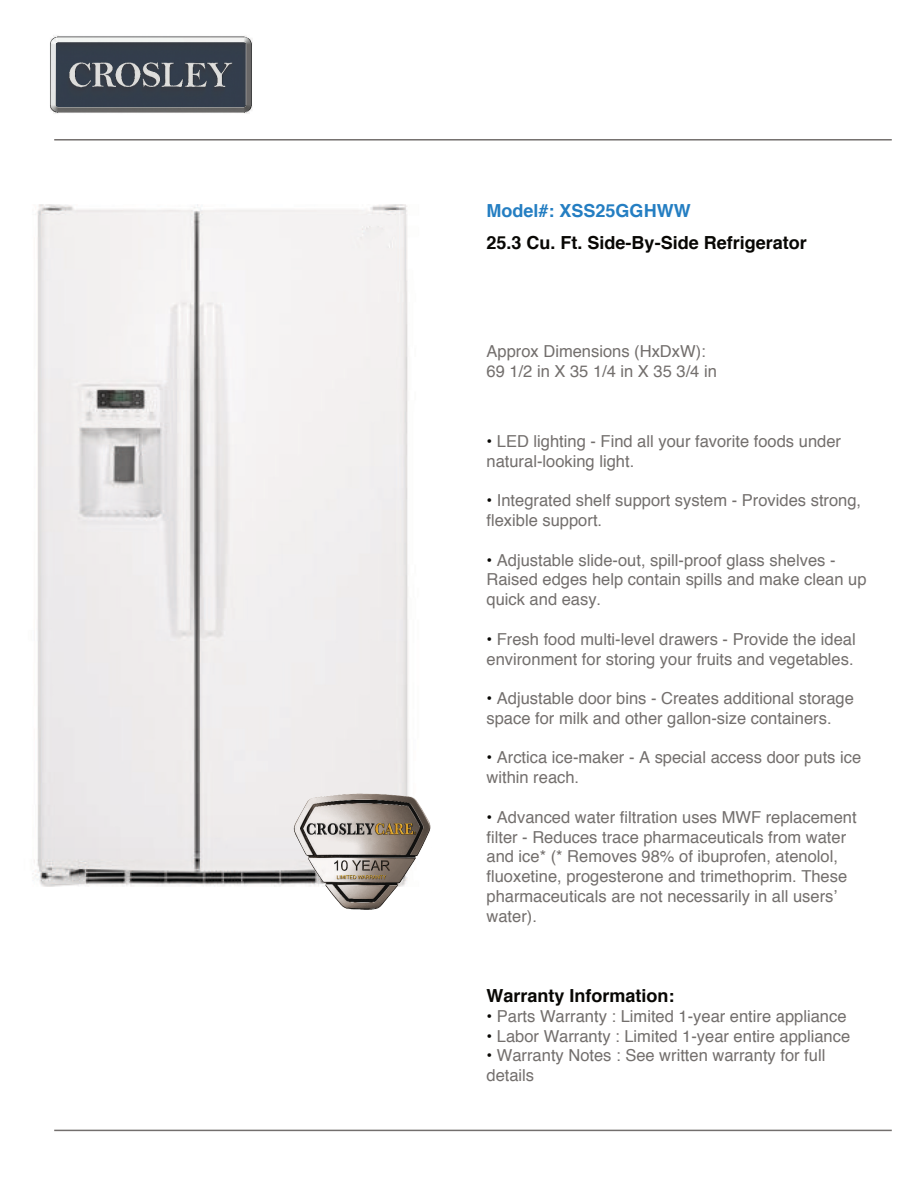
<style>
.page{position:relative;width:919px;height:1189px;background:#fff}
.page>*{position:absolute;margin:0;border:0;box-sizing:border-box;transform-origin:0 0}
.t1{font:700 18px "Helvetica";color:#080704}
.t2{font:700 18px "Helvetica";color:#247ec2}
.t3{font:16.5px/19.8px "Helvetica";color:#736f6d}
.s1{font-weight:700;color:#080704}
</style>
<div class="page">
<hr style="left:54px;top:139px;width:837px;height:1px;background:#736f6d">
<img style="left:32px;top:204px;width:377px;height:682px">
<hr style="left:54px;top:1129px;width:837px;height:2px;background:#736f6d">
<img style="left:50px;top:35px;width:203px;height:79px">
<img style="left:291px;top:793px;width:140px;height:117px">
<p class="t2" style="left:486px;top:203px;width:206px">Model#: XSS25GGHWW</p>
<p class="t1" style="left:486px;top:236px;width:322px">25.3 Cu. Ft. Side-By-Side Refrigerator</p>
<p class="t3" style="left:486px;top:342px;width:232px">Approx Dimensions (HxDxW):<br>69 1/2 in X 35 1/4 in X 35 3/4 in</p>
<p class="t3" style="left:486px;top:432px;width:356px"><span class="s1">•</span> LED lighting - Find all your favorite foods under natural-looking light.</p>
<p class="t3" style="left:486px;top:491px;width:376px"><span class="s1">•</span> Integrated shelf support system - Provides strong, flexible support.</p>
<p class="t3" style="left:486px;top:551px;width:381px"><span class="s1">•</span> Adjustable slide-out, spill-proof glass shelves -<br>Raised edges help contain spills and make clean up quick and easy.</p>
<p class="t3" style="left:486px;top:630px;width:370px"><span class="s1">•</span> Fresh food multi-level drawers - Provide the ideal environment for storing your fruits and vegetables.</p>
<p class="t3" style="left:486px;top:689px;width:369px"><span class="s1">•</span> Adjustable door bins - Creates additional storage space for milk and other gallon-size containers.</p>
<p class="t3" style="left:486px;top:748px;width:376px"><span class="s1">•</span> Arctica ice-maker - A special access door puts ice within reach.</p>
<p class="t3" style="left:486px;top:808px;width:371px"><span class="s1">•</span> Advanced water filtration uses MWF replacement filter - Reduces trace pharmaceuticals from water and ice* (* Removes 98% of ibuprofen, atenolol, fluoxetine, progesterone and trimethoprim. These pharmaceuticals are not necessarily in all users’ water).</p>
<p class="t1" style="left:486px;top:988px;width:190px">Warranty Information:</p>
<p class="t3" style="left:486px;top:1007px;width:361px"><span class="s1">•</span> Parts Warranty : Limited 1-year entire appliance</p>
<p class="t3" style="left:486px;top:1026px;width:365px"><span class="s1">•</span> Labor Warranty : Limited 1-year entire appliance</p>
<p class="t3" style="left:486px;top:1046px;width:340px"><span class="s1">•</span> Warranty Notes : See written warranty for full details</p>
</div>
